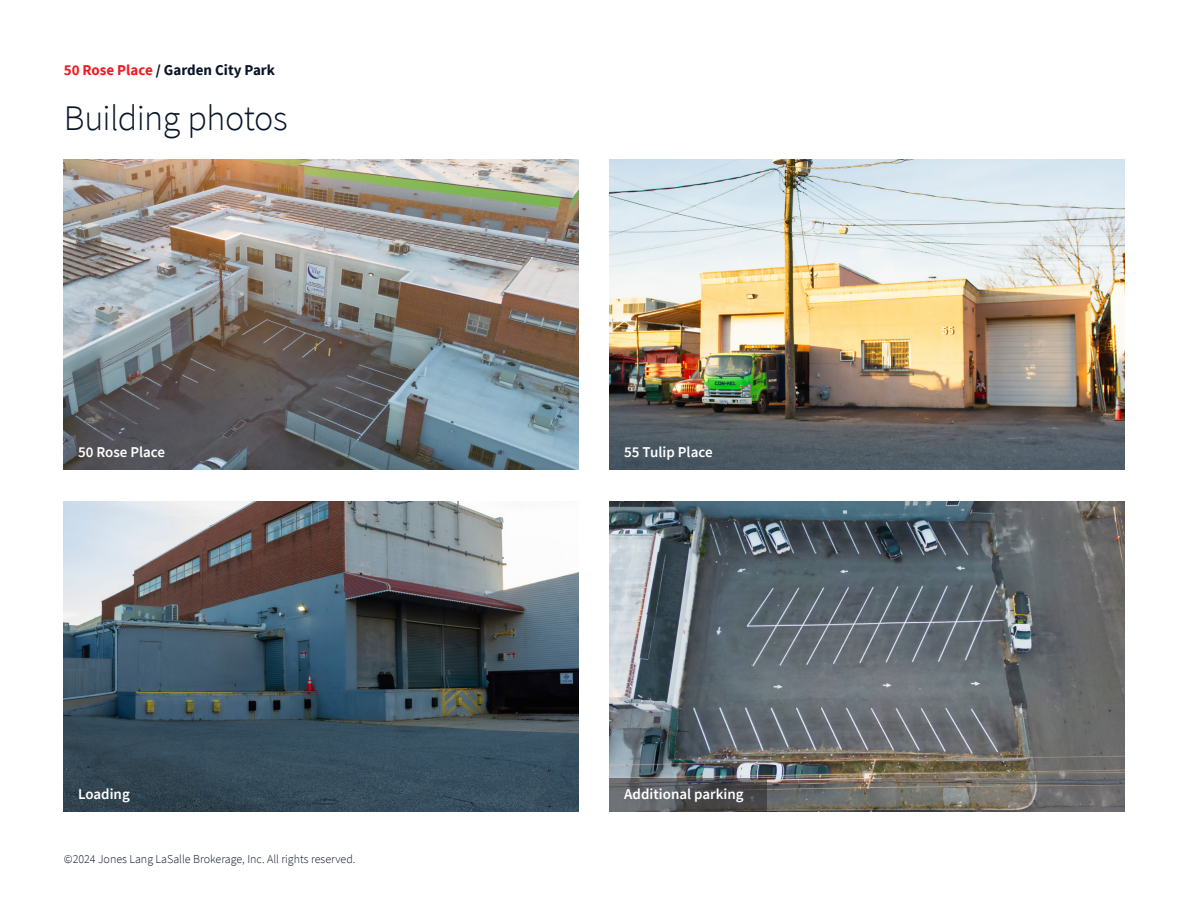
<style>
.page{position:relative;width:1188px;height:918px;background:#fff}
.page>*{position:absolute;margin:0;border:0;box-sizing:border-box;transform-origin:0 0}
.Section_heading_-_24pt{font:300 36px "Source Sans Pro";letter-spacing:-.02em;color:#091526}
.Footer_text__can_be_8_or_10pt{font:600 15px "Source Sans Pro";color:#fff}
.t1{font:700 15px "Source Sans Pro";color:#091526}
.t2{font:300 12px "Source Sans Pro";color:#091526}
.s1{color:#ee1d23}
</style>
<div class="page">
<img style="left:64px;top:159px;width:514px;height:311px">
<img style="left:610px;top:159px;width:514px;height:311px">
<img style="left:64px;top:502px;width:514px;height:310px">
<img style="left:610px;top:502px;width:514px;height:310px">
<svg style="left:610px;top:778px;width:157px;height:34px;background:#545558"></svg>
<p class="t1" style="left:64px;top:60px;width:213px"><span class="s1">50 Rose Place</span> / Garden City Park</p>
<p class="Section_heading_-_24pt" style="left:64px;top:96px;width:225px">Building photos</p>
<p class="Footer_text__can_be_8_or_10pt" style="left:78px;top:442px;width:89px">50 Rose Place</p>
<p class="Footer_text__can_be_8_or_10pt" style="left:78px;top:784px;width:53px">Loading</p>
<p class="t2" style="left:64px;top:852px;width:293px">©2024 Jones Lang LaSalle Brokerage, Inc. All rights reserved.</p>
<p class="Footer_text__can_be_8_or_10pt" style="left:624px;top:442px;width:90px">55 Tulip Place</p>
<p class="Footer_text__can_be_8_or_10pt" style="left:624px;top:784px;width:121px">Additional parking</p>
</div>
